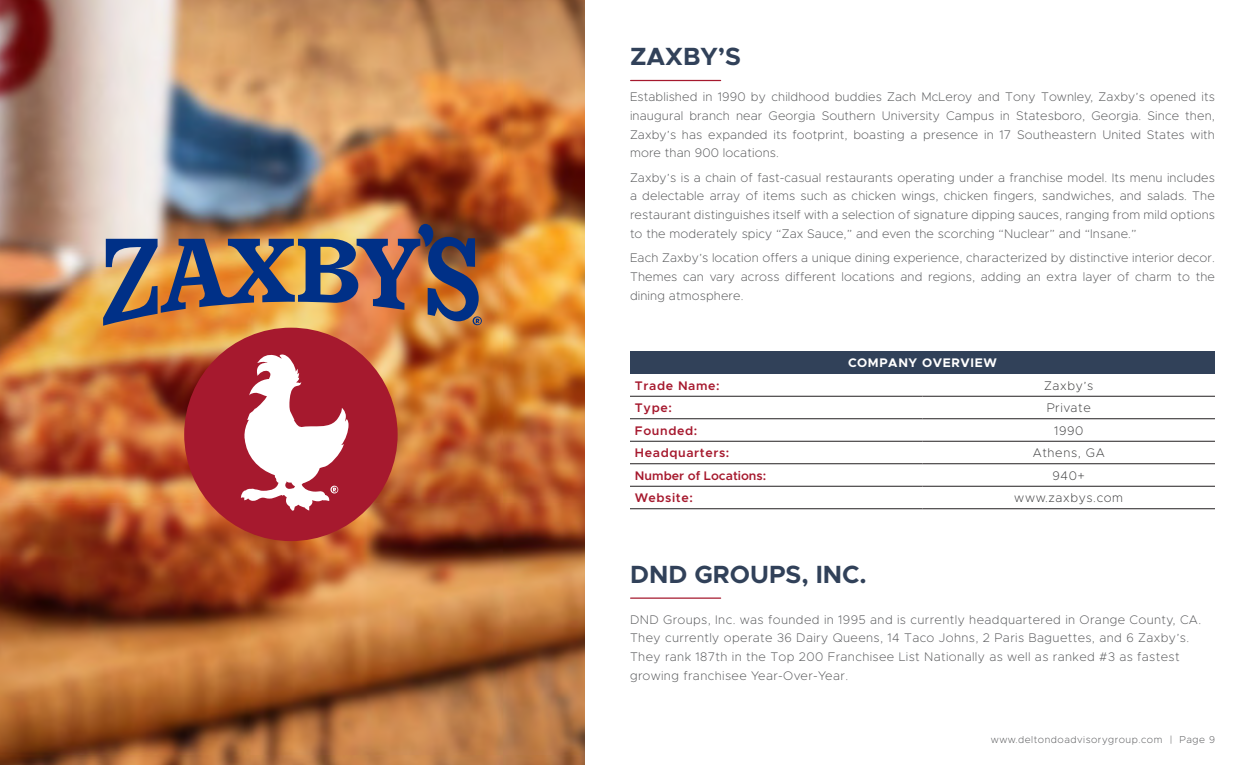
<style>
.page{position:relative;width:1260px;height:765px;background:#fff}
.page>*{position:absolute;margin:0;border:0;box-sizing:border-box;transform-origin:0 0}
.t1{font:700 25px "Metropolis";color:#314159}
.Paragraph_Style_1{font:200 12.5px/18.8px "Metropolis";letter-spacing:.03em;color:#57585a;text-align:justify}
.t2{font:200 12.5px "Metropolis";letter-spacing:.05em;color:#3e3e3f}
.t3{font:600 12.5px "Metropolis";letter-spacing:.05em;color:#a6192e}
.t4{font:600 12.5px "Metropolis";color:#a6192e}
.t5{font:700 12.5px "Metropolis";letter-spacing:.05em;color:#fff}
.t6{font:200 10px "Metropolis";letter-spacing:.05em;color:#57585a}
</style>
<div class="page">
<img style="left:0;top:0;width:585px;height:765px">
<div style="left:184px;top:328px;width:214px;height:213px;background:#a6192e;border-radius:50%"></div>
<svg style="left:241px;top:354px;width:108px;height:157px"></svg>
<img style="left:103px;top:224px;width:379px;height:102px">
<div style="left:630px;top:351px;width:585px;height:23px;background:#314159"></div>
<hr style="left:630px;top:396px;width:292px;height:1px;background:#231f20">
<hr style="left:922px;top:396px;width:293px;height:1px;background:#231f20">
<hr style="left:630px;top:419px;width:292px;height:1px;background:#231f20">
<hr style="left:922px;top:419px;width:293px;height:1px;background:#231f20">
<hr style="left:630px;top:441px;width:292px;height:1px;background:#231f20">
<hr style="left:922px;top:441px;width:293px;height:1px;background:#231f20">
<hr style="left:630px;top:464px;width:292px;height:1px;background:#231f20">
<hr style="left:922px;top:464px;width:293px;height:1px;background:#231f20">
<hr style="left:630px;top:486px;width:292px;height:1px;background:#231f20">
<hr style="left:922px;top:486px;width:293px;height:1px;background:#231f20">
<hr style="left:630px;top:509px;width:292px;height:1px;background:#231f20">
<hr style="left:922px;top:509px;width:293px;height:1px;background:#231f20">
<hr style="left:631px;top:80px;width:90px;height:1px;background:#a6192e">
<hr style="left:631px;top:598px;width:90px;height:1px;background:#a6192e">
<p class="t1" style="left:630px;top:40px;width:113px">ZAXBY’S</p>
<p class="Paragraph_Style_1" style="left:630px;top:87px;width:587px">Established in 1990 by childhood buddies Zach McLeroy and Tony Townley, Zaxby’s opened its inaugural branch near Georgia Southern University Campus in Statesboro, Georgia. Since then, Zaxby’s has expanded its footprint, boasting a presence in 17 Southeastern United States with more than 900 locations.</p>
<p class="Paragraph_Style_1" style="left:630px;top:168px;width:587px">Zaxby’s is a chain of fast-casual restaurants operating under a franchise model. Its menu includes a delectable array of items such as chicken wings, chicken fingers, sandwiches, and salads. The restaurant distinguishes itself with a selection of signature dipping sauces, ranging from mild options to the moderately spicy “Zax Sauce,” and even the scorching “Nuclear” and “Insane.”</p>
<p class="Paragraph_Style_1" style="left:630px;top:249px;width:586px">Each Zaxby’s location offers a unique dining experience, characterized by distinctive interior decor.<br>Themes can vary across different locations and regions, adding an extra layer of charm to the dining atmosphere.</p>
<p class="t5" style="left:848px;top:355px;width:150px">COMPANY OVERVIEW</p>
<p class="t3" style="left:635px;top:378px;width:86px">Trade Name:</p>
<p class="t2" style="left:1044px;top:378px;width:51px">Zaxby’s</p>
<p class="t3" style="left:635px;top:400px;width:38px">Type:</p>
<p class="t2" style="left:1047px;top:400px;width:46px">Private</p>
<p class="t3" style="left:635px;top:423px;width:64px">Founded:</p>
<p class="t2" style="left:1054px;top:423px;width:31px">1990</p>
<p class="t3" style="left:635px;top:445px;width:96px">Headquarters:</p>
<p class="t2" style="left:1033px;top:445px;width:73px">Athens, GA</p>
<p class="t4" style="left:635px;top:468px;width:133px">Number of Locations:</p>
<p class="t2" style="left:1053px;top:468px;width:34px">940+</p>
<p class="t3" style="left:635px;top:490px;width:59px">Website:</p>
<p class="t2" style="left:1014px;top:490px;width:110px">www.zaxbys.com</p>
<p class="t1" style="left:630px;top:558px;width:238px">DND GROUPS, INC.</p>
<p class="Paragraph_Style_1" style="left:630px;top:610px;width:573px;text-align:left">DND Groups, Inc. was founded in 1995 and is currently headquartered in Orange County, CA.<br>They currently operate 36 Dairy Queens, 14 Taco Johns, 2 Paris Baguettes, and 6 Zaxby’s.<br>They rank 187th in the Top 200 Franchisee List Nationally as well as ranked #3 as fastest growing franchisee Year-Over-Year.</p>
<p class="t6" style="left:991px;top:733px;width:226px">www.deltondoadvisorygroup.com | Page 9</p>
</div>
